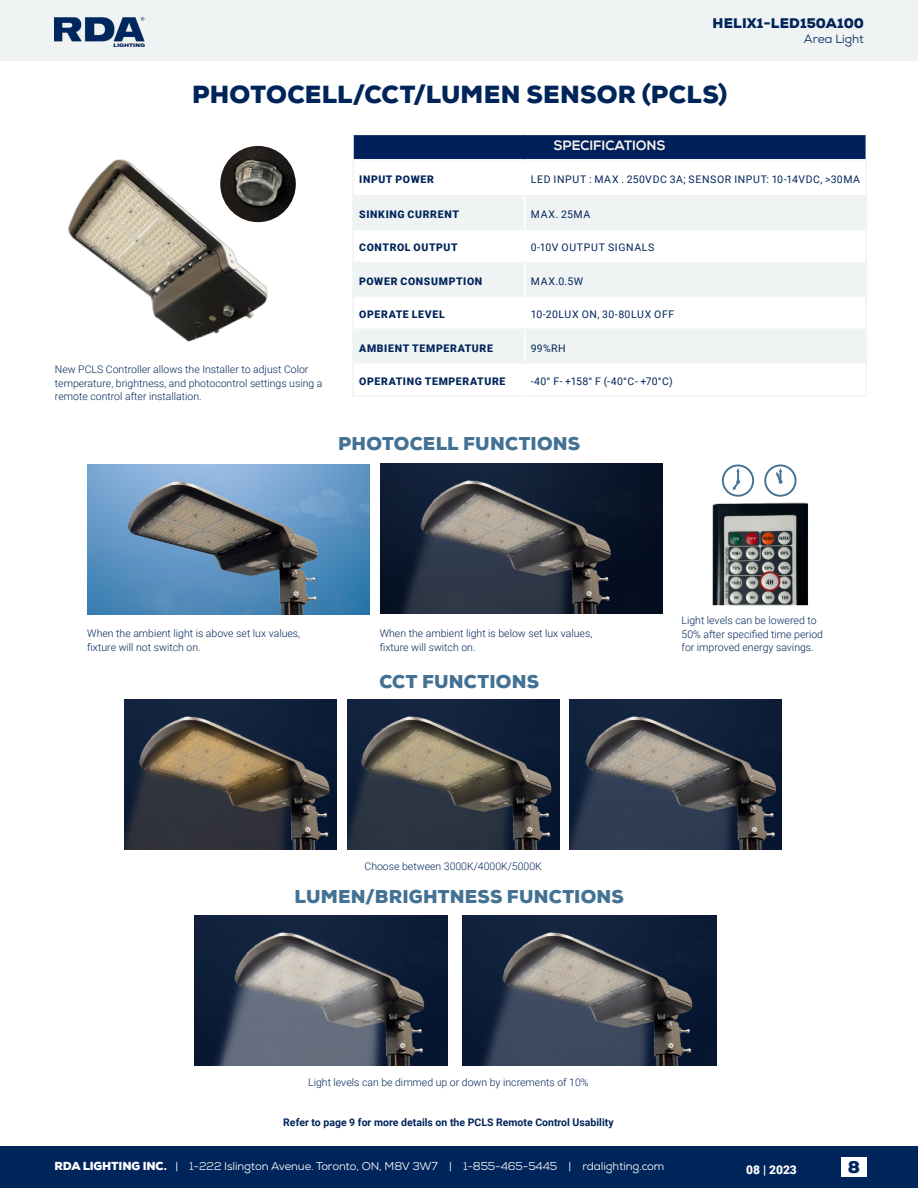
<style>
.page{position:relative;width:918px;height:1188px;background:#fff}
.page>*{position:absolute;margin:0;border:0;box-sizing:border-box;transform-origin:0 0}
.t1{font:900 24px "Nexa";letter-spacing:.01em;color:#00255a}
.t2{font:900 18px "Nexa";letter-spacing:.01em;color:#437294}
.t3{font:900 16.5px "Nexa";color:#00255a}
.t4{font:900 13.5px "Nexa";letter-spacing:.005em;color:#00255a}
.t5{font:700 13.5px "Nexa";letter-spacing:.015em;color:#f5f1ed}
.t6{font:12px "Nexa";color:#00255a}
.t7{font:900 12px "Roboto";color:#fff}
.t8{font:11.25px "Nexa";letter-spacing:-.01em;color:#fff}
.t9{font:300 10.5px/13.5px "Roboto";color:#00255a}
.t10{font:10.5px "Roboto";letter-spacing:.06em;color:#00255a}
.t11{font:900 10.5px "Roboto";letter-spacing:.06em;color:#00255a}
.t12{font:700 10.5px "Roboto";color:#00255a}
.s1{font-weight:900}
</style>
<div class="page">
<div style="left:0;top:1147px;width:918px;height:41px;background:#00255a"></div>
<div style="left:0;top:0;width:918px;height:60px;background:#f0f3f4"></div>
<img style="left:54px;top:18px;width:91px;height:29px">
<div style="left:841px;top:1158px;width:26px;height:19px;background:#fff"></div>
<div style="left:353px;top:134px;width:513px;height:26px;background:#00205c"></div>
<svg style="left:354px;top:197px;width:512px;height:165px;fill:#f0f3f4"></svg>
<hr style="left:352px;top:159px;width:173px;height:1px;background:#f0f3f4">
<hr style="left:525px;top:159px;width:342px;height:1px;background:#f0f3f4">
<hr style="left:354px;top:195px;width:171px;height:2px;background:#f0f3f4">
<hr style="left:525px;top:195px;width:341px;height:2px;background:#f0f3f4">
<hr style="left:354px;top:228px;width:171px;height:2px;background:#f0f3f4">
<hr style="left:525px;top:228px;width:341px;height:2px;background:#f0f3f4">
<hr style="left:354px;top:262px;width:171px;height:1px;background:#f0f3f4">
<hr style="left:525px;top:262px;width:341px;height:1px;background:#f0f3f4">
<hr style="left:354px;top:295px;width:171px;height:2px;background:#f0f3f4">
<hr style="left:525px;top:295px;width:341px;height:2px;background:#f0f3f4">
<hr style="left:354px;top:329px;width:171px;height:1px;background:#f0f3f4">
<hr style="left:525px;top:329px;width:341px;height:1px;background:#f0f3f4">
<hr style="left:354px;top:362px;width:171px;height:1px;background:#f0f3f4">
<hr style="left:525px;top:362px;width:341px;height:1px;background:#f0f3f4">
<hr style="left:352px;top:160px;width:2px;height:36px;background:#f0f3f4">
<hr style="left:866px;top:160px;width:1px;height:36px;background:#f0f3f4">
<hr style="left:352px;top:196px;width:2px;height:33px;background:#f0f3f4">
<hr style="left:866px;top:196px;width:1px;height:33px;background:#f0f3f4">
<hr style="left:352px;top:229px;width:2px;height:34px;background:#f0f3f4">
<hr style="left:866px;top:229px;width:1px;height:34px;background:#f0f3f4">
<hr style="left:352px;top:263px;width:2px;height:33px;background:#f0f3f4">
<hr style="left:866px;top:263px;width:1px;height:33px;background:#f0f3f4">
<hr style="left:352px;top:296px;width:2px;height:33px;background:#f0f3f4">
<hr style="left:866px;top:296px;width:1px;height:33px;background:#f0f3f4">
<hr style="left:352px;top:329px;width:2px;height:34px;background:#f0f3f4">
<hr style="left:866px;top:329px;width:1px;height:34px;background:#f0f3f4">
<hr style="left:352px;top:363px;width:2px;height:32px;background:#f0f3f4">
<hr style="left:866px;top:363px;width:1px;height:32px;background:#f0f3f4">
<hr style="left:352px;top:395px;width:173px;height:2px;background:#f0f3f4">
<hr style="left:525px;top:395px;width:342px;height:2px;background:#f0f3f4">
<hr style="left:524px;top:197px;width:1px;height:31px;background:#fff">
<hr style="left:524px;top:230px;width:1px;height:32px;background:#fff">
<hr style="left:524px;top:263px;width:1px;height:32px;background:#fff">
<hr style="left:524px;top:297px;width:1px;height:32px;background:#fff">
<hr style="left:524px;top:330px;width:1px;height:32px;background:#fff">
<hr style="left:352px;top:135px;width:2px;height:24px;background:#fff">
<hr style="left:352px;top:134px;width:173px;height:1px;background:#fff">
<hr style="left:525px;top:134px;width:342px;height:1px;background:#fff">
<img style="left:68px;top:145px;width:200px;height:197px">
<img style="left:220px;top:146px;width:76px;height:77px">
<img style="left:87px;top:464px;width:282px;height:150px">
<img style="left:194px;top:916px;width:253px;height:150px">
<img style="left:125px;top:700px;width:211px;height:150px">
<img style="left:347px;top:700px;width:212px;height:150px">
<img style="left:570px;top:700px;width:212px;height:150px">
<img style="left:380px;top:464px;width:282px;height:150px">
<img style="left:462px;top:916px;width:255px;height:150px">
<img style="left:714px;top:504px;width:93px;height:100px">
<div style="left:712px;top:502px;width:97px;height:104px;border:1px solid #fff"></div>
<img style="left:760px;top:572px;width:19px;height:18px;border-radius:9px">
<div style="left:759px;top:571px;width:21px;height:20px;border:2px solid #951d1f;border-radius:50%"></div>
<div style="left:722px;top:464px;width:32px;height:33px;border:2px solid #437294;border-radius:50%"></div>
<svg style="left:732px;top:468px;width:8px;height:23px"></svg>
<div style="left:764px;top:464px;width:32px;height:33px;border:2px solid #437294;border-radius:50%"></div>
<svg style="left:776px;top:468px;width:7px;height:16px"></svg>
<p class="t4" style="left:713px;top:14px;width:153px">HELIX1-LED150A100</p>
<p class="t6" style="left:804px;top:31px;width:62px">Area Light</p>
<h1 class="t1" style="left:192px;top:78px;width:537px">PHOTOCELL/CCT/LUMEN SENSOR (PCLS)</h1>
<p class="t9" style="left:55px;top:363px;width:269px">New PCLS Controller allows the Installer to adjust Color temperature, brightness, and photocontrol settings using a remote control after installation.</p>
<p class="t5" style="left:554px;top:138px;width:113px">SPECIFICATIONS</p>
<p class="t11" style="left:359px;top:172px;width:76px">INPUT POWER</p>
<p class="t10" style="left:531px;top:172px;width:331px">LED INPUT : MAX . 250VDC 3A; SENSOR INPUT: 10-14VDC, &gt;30MA</p>
<p class="t11" style="left:359px;top:207px;width:101px">SINKING CURRENT</p>
<p class="t10" style="left:531px;top:207px;width:61px">MAX. 25MA</p>
<p class="t11" style="left:359px;top:240px;width:100px">CONTROL OUTPUT</p>
<p class="t10" style="left:531px;top:240px;width:125px">0-10V OUTPUT SIGNALS</p>
<p class="t11" style="left:359px;top:274px;width:125px">POWER CONSUMPTION</p>
<p class="t10" style="left:531px;top:274px;width:54px">MAX.0.5W</p>
<p class="t11" style="left:359px;top:307px;width:87px">OPERATE LEVEL</p>
<p class="t10" style="left:531px;top:307px;width:145px">10-20LUX ON, 30-80LUX OFF</p>
<p class="t11" style="left:359px;top:340px;width:135px">AMBIENT TEMPERATURE</p>
<p class="t10" style="left:531px;top:340px;width:37px">99%RH</p>
<p class="t11" style="left:359px;top:374px;width:148px">OPERATING TEMPERATURE</p>
<p class="t10" style="left:531px;top:374px;width:144px">-40° F- +158° F (-40°C- +70°C)</p>
<h2 class="t2" style="left:338px;top:431px;width:243px">PHOTOCELL FUNCTIONS</h2>
<p class="t9" style="left:87px;top:627px;width:214px">When the ambient light is above set lux values, fixture will not switch on.</p>
<p class="t9" style="left:380px;top:627px;width:214px">When the ambient light is below set lux values, fixture will switch on.</p>
<h2 class="t2" style="left:379px;top:670px;width:161px">CCT FUNCTIONS</h2>
<p class="t9" style="left:682px;top:613px;width:143px">Light levels can be lowered to<br>50% after specified time period for improved energy savings.</p>
<p class="t9" style="left:365px;top:859px;width:179px">Choose between 3000K/4000K/5000K</p>
<h2 class="t2" style="left:295px;top:885px;width:331px">LUMEN/BRIGHTNESS FUNCTIONS</h2>
<p class="t9" style="left:308px;top:1075px;width:282px">Light levels can be dimmed up or down by increments of 10%</p>
<p class="t12" style="left:283px;top:1115px;width:332px">Refer to page 9 for more details on the PCLS Remote Control Usability</p>
<p class="t8" style="left:54px;top:1159px;width:611px"><span class="s1">RDA LIGHTING INC.</span> | 1-222 Islington Avenue. Toronto, ON, M8V 3W7 | 1-855-465-5445 | rdalighting.com</p>
<p class="t7" style="left:746px;top:1161px;width:52px">08 | 2023</p>
<h3 class="t3" style="left:848px;top:1156px;width:14px">8</h3>
</div>
